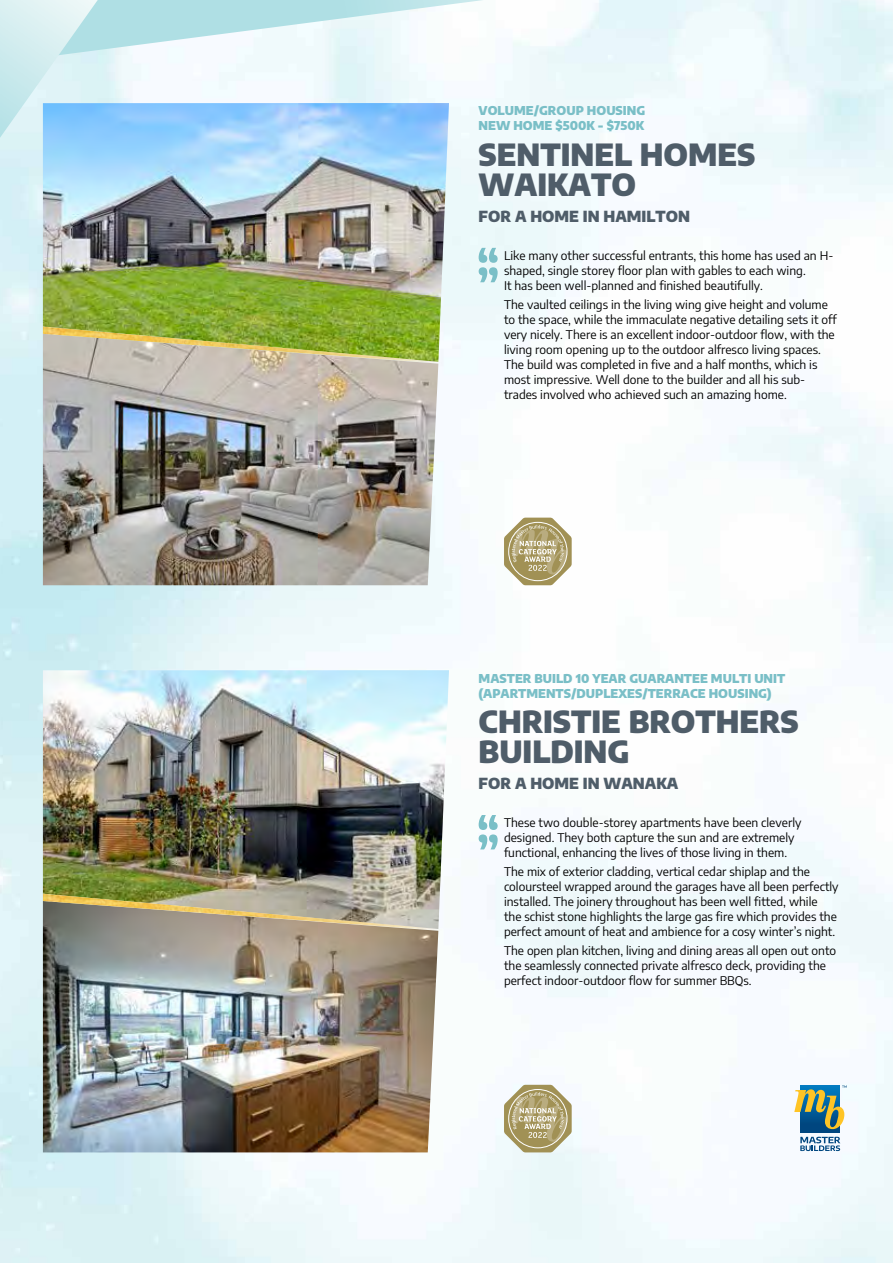
<style>
.page{position:relative;width:893px;height:1263px;background:#fff}
.page>*{position:absolute;margin:0;border:0;box-sizing:border-box;transform-origin:0 0}
.t1{font:900 30px/30px "Encode Sans";color:#4f5d69}
.t2{font:900 15px "Encode Sans";color:#4f5d69}
.t3{font:12px/15px "Encode Sans";color:#000}
.t4{font:900 12px/15px "Encode Sans";color:#7abfc7}
</style>
<div class="page">
<img style="left:43px;top:670px;width:406px;height:259px">
<img style="left:43px;top:931px;width:395px;height:221px">
<img style="left:43px;top:894px;width:401px;height:37px">
<svg style="left:504px;top:1085px;width:68px;height:67px;background:#beb58e"></svg>
<div style="left:474px;top:810px;width:28px;height:44px;background:#f8fcfd"></div>
<svg style="left:479px;top:815px;width:19px;height:34px"></svg>
<div style="left:800px;top:1085px;width:40px;height:48px;background:#00467f"></div>
<svg style="left:794px;top:1085px;width:53px;height:44px"></svg>
<svg style="left:800px;top:1137px;width:40px;height:14px"></svg>
<img style="left:43px;top:138px;width:406px;height:224px">
<img style="left:43px;top:364px;width:395px;height:221px">
<img style="left:43px;top:327px;width:401px;height:37px">
<div style="left:474px;top:101px;width:175px;height:35px;background:#f2fafc"></div>
<div style="left:475px;top:139px;width:284px;height:88px;background:#f4fafd"></div>
<svg style="left:504px;top:518px;width:68px;height:67px"></svg>
<div style="left:474px;top:243px;width:28px;height:44px;background:#ebf9fa"></div>
<svg style="left:479px;top:248px;width:19px;height:34px"></svg>
<svg style="left:0;top:0;width:484px;height:138px"></svg>
<p class="t4" style="left:479px;top:102px;width:168px">VOLUME/GROUP HOUSING<br>NEW HOME $500K - $750K</p>
<h1 class="t1" style="left:479px;top:137px;width:278px">SENTINEL HOMES<br>WAIKATO</h1>
<p class="t2" style="left:479px;top:205px;width:213px">FOR A HOME IN HAMILTON</p>
<p class="t3" style="left:504px;top:247px;width:331px">Like many other successful entrants, this home has used an H&shy;shaped, single storey floor plan with gables to each wing.<br>It has been well-planned and finished beautifully.</p>
<p class="t3" style="left:504px;top:296px;width:334px">The vaulted ceilings in the living wing give height and volume to the space, while the immaculate negative detailing sets it off very nicely. There is an excellent indoor-outdoor flow, with the living room opening up to the outdoor alfresco living spaces.<br>The build was completed in five and a half months, which is most impressive. Well done to the builder and all his sub&shy;trades involved who achieved such an amazing home.</p>
<p class="t4" style="left:479px;top:670px;width:308px">MASTER BUILD 10 YEAR GUARANTEE MULTI UNIT (APARTMENTS/DUPLEXES/TERRACE HOUSING)</p>
<h1 class="t1" style="left:479px;top:704px;width:322px">CHRISTIE BROTHERS<br>BUILDING</h1>
<p class="t2" style="left:479px;top:772px;width:201px">FOR A HOME IN WANAKA</p>
<p class="t3" style="left:504px;top:814px;width:299px">These two double-storey apartments have been cleverly designed. They both capture the sun and are extremely functional, enhancing the lives of those living in them.</p>
<p class="t3" style="left:504px;top:863px;width:336px">The mix of exterior cladding, vertical cedar shiplap and the coloursteel wrapped around the garages have all been perfectly installed. The joinery throughout has been well fitted, while<br>the schist stone highlights the large gas fire which provides the perfect amount of heat and ambience for a cosy winter’s night.</p>
<p class="t3" style="left:504px;top:943px;width:334px">The open plan kitchen, living and dining areas all open out onto the seamlessly connected private alfresco deck, providing the perfect indoor-outdoor flow for summer BBQs.</p>
</div>
